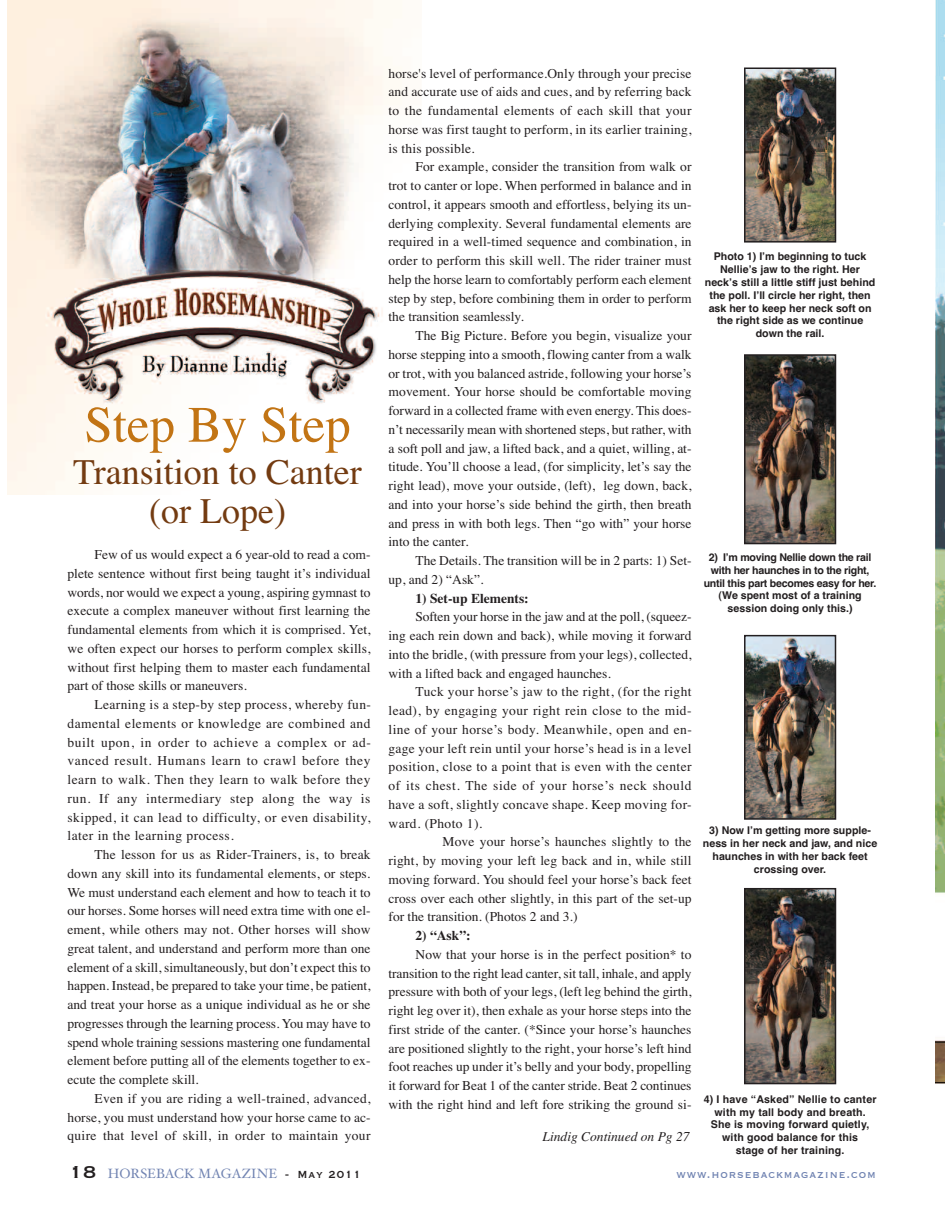
<style>
.page{position:relative;width:945px;height:1215px;background:#fff}
.page>*{position:absolute;margin:0;border:0;box-sizing:border-box;transform-origin:0 0}
.t1{font:51px "Times";color:#c27414}
.t2{font:36px/39px "Times";color:#733b11;text-align:center}
.t3{font:13.5px/18.8px "Times";letter-spacing:.01em;color:#231f20;text-align:justify}
.t4{font:13.5px "Times";letter-spacing:.03em;color:#231f20}
.t5{font:13.5px "Times";letter-spacing:.04em;color:#231f20}
.t6{font:13.5px "Hoefler Text";color:#7184b2}
.t7{font:13.5px "Copperplate";letter-spacing:.075em;color:#7184b2;scale:.9 1}
.t8{font:700 13.5px "Times";color:#231f20}
.t9{font:italic 13.5px "Times";color:#231f20}
.t10{font:700 10.65px/12.8px "Helvetica";color:#231f20;text-align:center}
.t11{font:700 10.65px/12.8px "Helvetica";letter-spacing:-.025em;color:#231f20;text-align:center}
.s1{font-family:"Copperplate";font-size:22.5px;color:#231f20}
.s2{font-family:"Copperplate";color:#231f20}
</style>
<div class="page">
<img style="left:8px;top:0;width:394px;height:494px">
<img style="left:747px;top:71px;width:86px;height:169px">
<div style="left:744px;top:68px;width:92px;height:175px;border:2px solid #231f20"></div>
<img style="left:747px;top:357px;width:86px;height:184px">
<div style="left:744px;top:354px;width:92px;height:190px;border:2px solid #231f20"></div>
<img style="left:747px;top:638px;width:86px;height:179px">
<div style="left:744px;top:635px;width:92px;height:185px;border:2px solid #231f20"></div>
<img style="left:747px;top:891px;width:86px;height:190px">
<div style="left:744px;top:888px;width:92px;height:196px;border:2px solid #231f20"></div>
<img style="left:936px;top:0;width:9px;height:1084px">
<h1 class="t1" style="left:84px;top:394px;width:268px">Step By Step</h1>
<h2 class="t2" style="left:73px;top:452px;width:290px">Transition to Canter (or Lope)</h2>
<p class="t3" style="left:67px;top:545px;width:305px;text-indent:27px">Few of us would expect a 6 year-old to read a com&shy;plete sentence without first being taught it’s individual words, nor would we expect a young, aspiring gymnast to execute a complex maneuver without first learning the fundamental elements from which it is comprised. Yet, we often expect our horses to perform complex skills, without first helping them to master each fundamental part of those skills or maneuvers.</p>
<p class="t3" style="left:67px;top:695px;width:305px;text-indent:27px">Learning is a step-by step process, whereby fun&shy;damental elements or knowledge are combined and built upon, in order to achieve a complex or ad&shy;vanced result. Humans learn to crawl before they learn to walk. Then they learn to walk before they run. If any intermediary step along the way is skipped, it can lead to difficulty, or even disability, later in the learning process.</p>
<p class="t3" style="left:67px;top:845px;width:305px;text-indent:27px">The lesson for us as Rider-Trainers, is, to break down any skill into its fundamental elements, or steps.<br>We must understand each element and how to teach it to our horses. Some horses will need extra time with one el&shy;ement, while others may not. Other horses will show great talent, and understand and perform more than one element of a skill, simultaneously, but don’t expect this to happen. Instead, be prepared to take your time, be patient, and treat your horse as a unique individual as he or she progresses through the learning process. You may have to spend whole training sessions mastering one fundamental element before putting all of the elements together to ex&shy;ecute the complete skill.</p>
<p class="t3" style="left:67px;top:1089px;width:305px;text-indent:27px">Even if you are riding a well-trained, advanced, horse, you must understand how your horse came to ac&shy;quire that level of skill, in order to maintain your</p>
<p class="t3" style="left:389px;top:64px;width:305px">horse's level of performance.Only through your precise and accurate use of aids and cues, and by referring back to the fundamental elements of each skill that your horse was first taught to perform, in its earlier training, is this possible.</p>
<p class="t3" style="left:389px;top:157px;width:305px;text-indent:27px">For example, consider the transition from walk or trot to canter or lope. When performed in balance and in control, it appears smooth and effortless, belying its un&shy;derlying complexity. Several fundamental elements are required in a well-timed sequence and combination, in order to perform this skill well. The rider trainer must help the horse learn to comfortably perform each element step by step, before combining them in order to perform the transition seamlessly.</p>
<p class="t3" style="left:389px;top:326px;width:305px;text-indent:27px">The Big Picture. Before you begin, visualize your horse stepping into a smooth, flowing canter from a walk or trot, with you balanced astride, following your horse’s movement. Your horse should be comfortable moving forward in a collected frame with even energy. This does&shy;n’t necessarily mean with shortened steps, but rather, with a soft poll and jaw, a lifted back, and a quiet, willing, at&shy;titude. You’ll choose a lead, (for simplicity, let’s say the right lead), move your outside, (left), leg down, back, and into your horse’s side behind the girth, then breath and press in with both legs. Then “go with” your horse into the canter.</p>
<p class="t3" style="left:389px;top:551px;width:305px;text-indent:27px">The Details. The transition will be in 2 parts: 1) Set&shy;up, and 2) “Ask”.</p>
<p class="t8" style="left:416px;top:590px;width:115px">1) Set-up Elements:</p>
<p class="t3" style="left:389px;top:607px;width:305px;text-indent:27px">Soften your horse in the jaw and at the poll, (squeez&shy;ing each rein down and back), while moving it forward into the bridle, (with pressure from your legs), collected, with a lifted back and engaged haunches.</p>
<p class="t4" style="left:416px;top:684px;width:278px">Tuck your horse’s jaw to the right, (for the right</p>
<p class="t4" style="left:389px;top:703px;width:305px">lead), by engaging your right rein close to the mid-</p>
<p class="t4" style="left:389px;top:721px;width:305px">line of your horse’s body. Meanwhile, open and en-</p>
<p class="t3" style="left:389px;top:739px;width:305px">gage your left rein until your horse’s head is in a level</p>
<p class="t4" style="left:389px;top:759px;width:305px">position, close to a point that is even with the center</p>
<p class="t5" style="left:389px;top:778px;width:305px">of its chest. The side of your horse’s neck should</p>
<p class="t3" style="left:389px;top:795px;width:305px">have a soft, slightly concave shape. Keep moving for-</p>
<p class="t4" style="left:389px;top:815px;width:95px">ward. (Photo 1).</p>
<p class="t3" style="left:443px;top:832px;width:251px">Move your horse’s haunches slightly to the</p>
<p class="t3" style="left:389px;top:851px;width:305px">right, by moving your left leg back and in, while still</p>
<p class="t3" style="left:389px;top:870px;width:305px">moving forward. You should feel your horse’s back feet</p>
<p class="t3" style="left:389px;top:889px;width:305px">cross over each other slightly, in this part of the set-up</p>
<p class="t3" style="left:389px;top:907px;width:190px">for the transition. (Photos 2 and 3.)</p>
<p class="t8" style="left:416px;top:928px;width:57px">2) “Ask”:</p>
<p class="t3" style="left:389px;top:945px;width:305px;text-indent:27px">Now that your horse is in the perfect position* to transition to the right lead canter, sit tall, inhale, and apply pressure with both of your legs, (left leg behind the girth, right leg over it), then exhale as your horse steps into the first stride of the canter. (*Since your horse’s haunches are positioned slightly to the right, your horse’s left hind foot reaches up under it’s belly and your body, propelling it forward for Beat 1 of the canter stride. Beat 2 continues with the right hind and left fore striking the ground si-</p>
<p class="t9" style="left:543px;top:1129px;width:149px">Lindig Continued on Pg 27</p>
<p class="t10" style="left:705px;top:250px;width:172px">Photo 1) Iʼm beginning to tuck<br>Nellieʼs jaw to the right. Her neckʼs still a little stiff just behind the poll. Iʼll circle her right, then ask her to keep her neck soft on the right side as we continue down the rail.</p>
<p class="t11" style="left:704px;top:551px;width:174px">2) Iʼm moving Nellie down the rail with her haunches in to the right, until this part becomes easy for her. (We spent most of a training session doing only this.)</p>
<p class="t10" style="left:703px;top:824px;width:176px">3) Now Iʼm getting more supple&shy;ness in her neck and jaw, and nice haunches in with her back feet crossing over.</p>
<p class="t10" style="left:704px;top:1093px;width:174px">4) I have “Asked” Nellie to canter with my tall body and breath.<br>She is moving forward quietly, with good balance for this<br>stage of her training.</p>
<p class="t6" style="left:69px;top:1165px;width:293px"><span class="s1">18</span> HORSEBACK MAGAZINE <span class="s2">- May 2011</span></p>
<p class="t7" style="left:677px;top:1165px;width:223px">www.horsebackmagazine.com</p>
</div>
